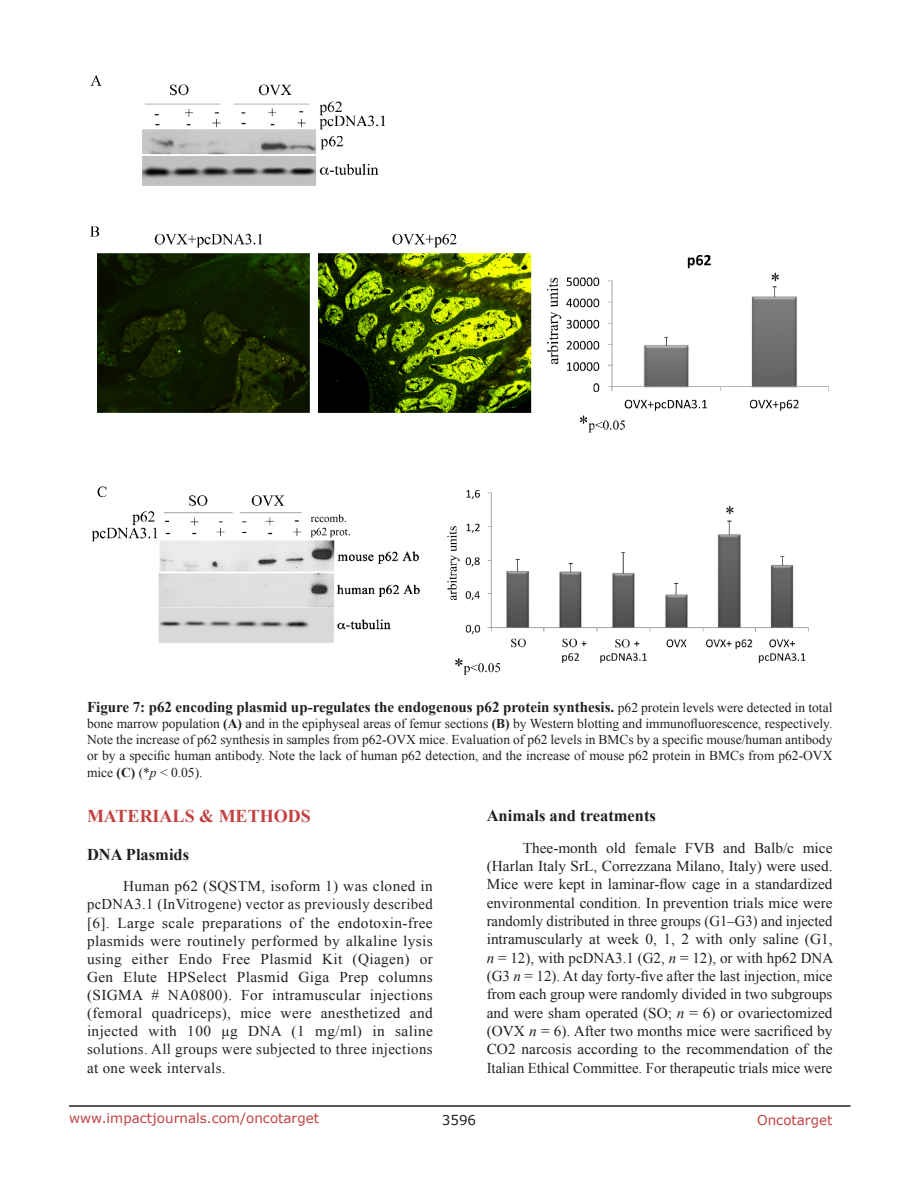
<style>
.page{position:relative;width:918px;height:1188px;background:#fff}
.page>*{position:absolute;margin:0;border:0;box-sizing:border-box;transform-origin:0 0}
.Heading{font:700 18px "Times New Roman";color:#c24141}
.SubHeading{font:700 16.5px "Times New Roman";color:#231f20}
.SubHeading_no{font:700 16.5px "Times New Roman";color:#231f20}
.BodyText{font:15px/18.3px "Times New Roman";letter-spacing:.01em;color:#231f20;text-align:justify}
.FigureText{font:700 15px "Times New Roman";color:#231f20}
.FigureText-2{font:13.5px/16.2px "Times New Roman";color:#231f20;text-align:justify}
.t1{font:13.5px "Verdana";color:#c24141}
.t2{font:13.5px "Verdana";color:#231f20}
.s1{font-weight:400;font-size:13.5px}
.s2{font-weight:700}
.s3{font-style:italic}
</style>
<div class="page">
<hr style="left:69px;top:1105px;width:781px;height:2px;background:#231f20">
<img style="left:91px;top:76px;width:738px;height:598px">
<p class="FigureText" style="left:87px;top:696px;width:747px">Figure 7: p62 encoding plasmid up-regulates the endogenous p62 protein synthesis. <span class="s1">p62 protein levels were detected in total</span></p>
<p class="FigureText-2" style="left:87px;top:715px;width:747px">bone marrow population <span class="s2">(A)</span> and in the epiphyseal areas of femur sections <span class="s2">(B)</span> by Western blotting and immunofluorescence, respectively.<br>Note the increase of p62 synthesis in samples from p62-OVX mice. Evaluation of p62 levels in BMCs by a specific mouse/human antibody or by a specific human antibody. Note the lack of human p62 detection, and the increase of mouse p62 protein in BMCs from p62-OVX mice <span class="s2">(C)</span> (*<span class="s3">p</span> &lt; 0.05).</p>
<p class="Heading" style="left:87px;top:803px;width:225px">MATERIALS &amp; METHODS</p>
<p class="SubHeading_no" style="left:87px;top:843px;width:104px">DNA Plasmids</p>
<p class="BodyText" style="left:87px;top:877px;width:347px;text-indent:36px">Human p62 (SQSTM, isoform 1) was cloned in pcDNA3.1 (InVitrogene) vector as previously described [6]. Large scale preparations of the endotoxin-free plasmids were routinely performed by alkaline lysis using either Endo Free Plasmid Kit (Qiagen) or Gen Elute HPSelect Plasmid Giga Prep columns (SIGMA # NA0800). For intramuscular injections (femoral quadriceps), mice were anesthetized and injected with 100 μg DNA (1 mg/ml) in saline solutions. All groups were subjected to three injections at one week intervals.</p>
<p class="SubHeading" style="left:487px;top:804px;width:171px">Animals and treatments</p>
<p class="BodyText" style="left:487px;top:838px;width:348px;text-indent:36px">Thee-month old female FVB and Balb/c mice (Harlan Italy SrL, Correzzana Milano, Italy) were used.<br>Mice were kept in laminar-flow cage in a standardized environmental condition. In prevention trials mice were randomly distributed in three groups (G1–G3) and injected intramuscularly at week 0, 1, 2 with only saline (G1, <span class="s3">n</span> = 12), with pcDNA3.1 (G2, <span class="s3">n</span> = 12), or with hp62 DNA (G3 <span class="s3">n</span> = 12). At day forty-five after the last injection, mice from each group were randomly divided in two subgroups and were sham operated (SO; <span class="s3">n</span> = 6) or ovariectomized (OVX <span class="s3">n</span> = 6). After two months mice were sacrificed by CO2 narcosis according to the recommendation of the Italian Ethical Committee. For therapeutic trials mice were</p>
<p class="t1" style="left:69px;top:1109px;width:252px">www.impactjournals.com/oncotarget</p>
<p class="t2" style="left:442px;top:1111px;width:36px">3596</p>
<p class="t1" style="left:757px;top:1111px;width:77px">Oncotarget</p>
</div>
